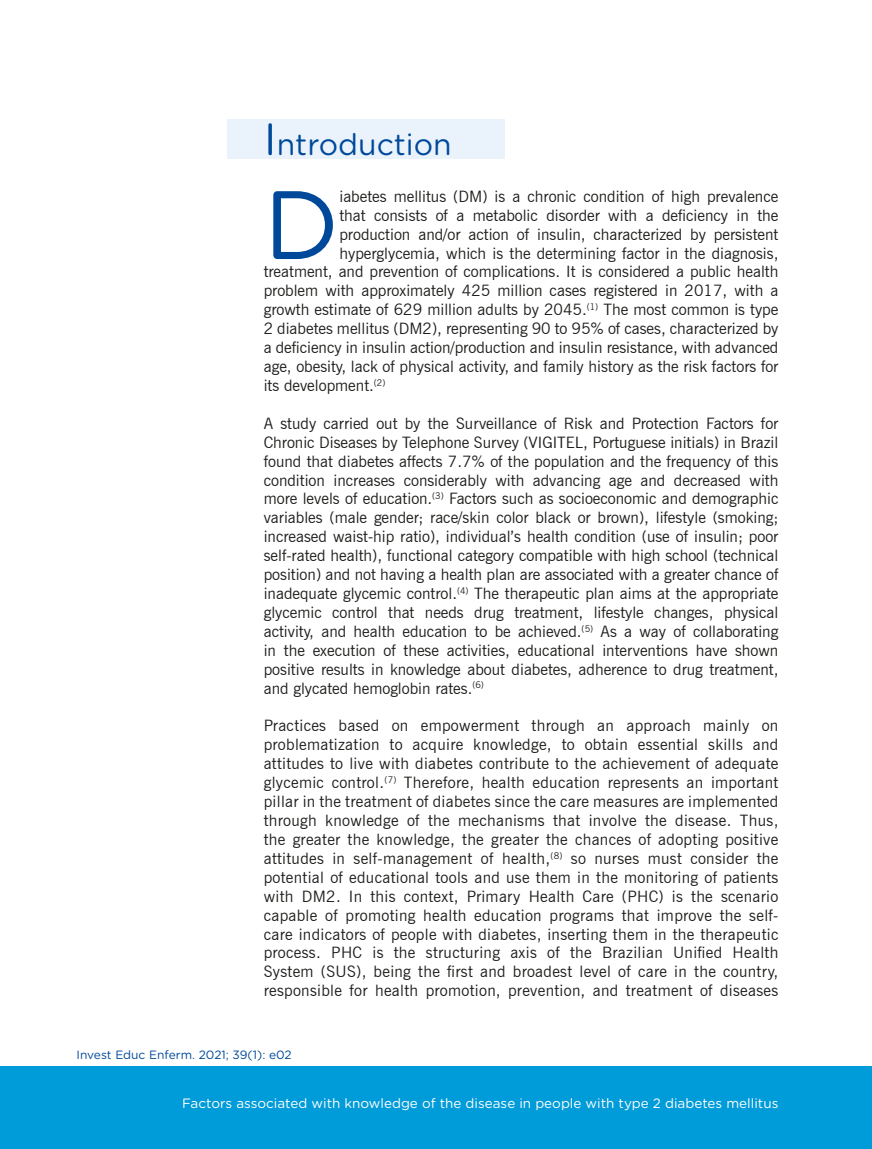
<style>
.page{position:relative;width:872px;height:1149px;background:#fff}
.page>*{position:absolute;margin:0;border:0;box-sizing:border-box;transform-origin:0 0}
.t1{font:96.75px "Gotham Rounded";color:#00499a}
.t2{font:30px "Gotham Rounded";color:#00499a}
.t3{font:15.75px/18.9px "News Gothic BT";color:#1d1d1b;text-align:justify}
.t4{font:13.5px "Gotham Rounded";color:#fff}
.t5{font:12px "Gotham Rounded";color:#00499a}
.s1{font-size:45px}
</style>
<div class="page">
<div style="left:0;top:1065px;width:871px;height:83px;background:#009bd9"></div>
<div style="left:227px;top:119px;width:278px;height:39px;background:#eaf3fc"></div>
<h2 class="t2" style="left:264px;top:124px;width:189px"><span class="s1">I</span>ntroduction</h2>
<h1 class="t1" style="left:264px;top:158px;width:77px">D</h1>
<p class="t3" style="left:339px;top:187px;width:440px">iabetes mellitus (DM) is a chronic condition of high prevalence</p>
<p class="t3" style="left:339px;top:205px;width:440px">that consists of a metabolic disorder with a deficiency in the</p>
<p class="t3" style="left:339px;top:224px;width:440px">production and/or action of insulin, characterized by persistent</p>
<p class="t3" style="left:339px;top:243px;width:440px">hyperglycemia, which is the determining factor in the diagnosis,</p>
<p class="t3" style="left:264px;top:262px;width:516px">treatment, and prevention of complications. It is considered a public health</p>
<p class="t3" style="left:264px;top:281px;width:516px">problem with approximately 425 million cases registered in 2017, with a</p>
<p class="t3" style="left:264px;top:300px;width:516px">growth estimate of 629 million adults by 2045.<sup>(1)</sup> The most common is type</p>
<p class="t3" style="left:264px;top:319px;width:516px">2 diabetes mellitus (DM2), representing 90 to 95% of cases, characterized by</p>
<p class="t3" style="left:264px;top:338px;width:516px">a deficiency in insulin action/production and insulin resistance, with advanced</p>
<p class="t3" style="left:264px;top:357px;width:516px">age, obesity, lack of physical activity, and family history as the risk factors for</p>
<p class="t3" style="left:264px;top:376px;width:123px">its development.<sup>(2)</sup></p>
<p class="t3" style="left:264px;top:413px;width:516px">A study carried out by the Surveillance of Risk and Protection Factors for Chronic Diseases by Telephone Survey (VIGITEL, Portuguese initials) in Brazil found that diabetes affects 7.7% of the population and the frequency of this condition increases considerably with advancing age and decreased with more levels of education.<sup>(3)</sup> Factors such as socioeconomic and demographic variables (male gender; race/skin color black or brown), lifestyle (smoking; increased waist-hip ratio), individual’s health condition (use of insulin; poor self-rated health), functional category compatible with high school (technical position) and not having a health plan are associated with a greater chance of inadequate glycemic control.<sup>(4)</sup> The therapeutic plan aims at the appropriate glycemic control that needs drug treatment, lifestyle changes, physical activity, and health education to be achieved.<sup>(5)</sup> As a way of collaborating in the execution of these activities, educational interventions have shown positive results in knowledge about diabetes, adherence to drug treatment, and glycated hemoglobin rates.<sup>(6)</sup></p>
<p class="t3" style="left:264px;top:716px;width:516px">Practices based on empowerment through an approach mainly on problematization to acquire knowledge, to obtain essential skills and attitudes to live with diabetes contribute to the achievement of adequate glycemic control.<sup>(7)</sup> Therefore, health education represents an important pillar in the treatment of diabetes since the care measures are implemented through knowledge of the mechanisms that involve the disease. Thus, the greater the knowledge, the greater the chances of adopting positive attitudes in self-management of health,<sup>(8)</sup> so nurses must consider the potential of educational tools and use them in the monitoring of patients with DM2. In this context, Primary Health Care (PHC) is the scenario capable of promoting health education programs that improve the self&shy;care indicators of people with diabetes, inserting them in the therapeutic process. PHC is the structuring axis of the Brazilian Unified Health System (SUS), being the first and broadest level of care in the country, responsible for health promotion, prevention, and treatment of diseases</p>
<p class="t5" style="left:77px;top:1046px;width:217px">Invest Educ Enferm. 2021; 39(1): e02</p>
<p class="t4" style="left:182px;top:1093px;width:598px">Factors associated with knowledge of the disease in people with type 2 diabetes mellitus</p>
</div>
